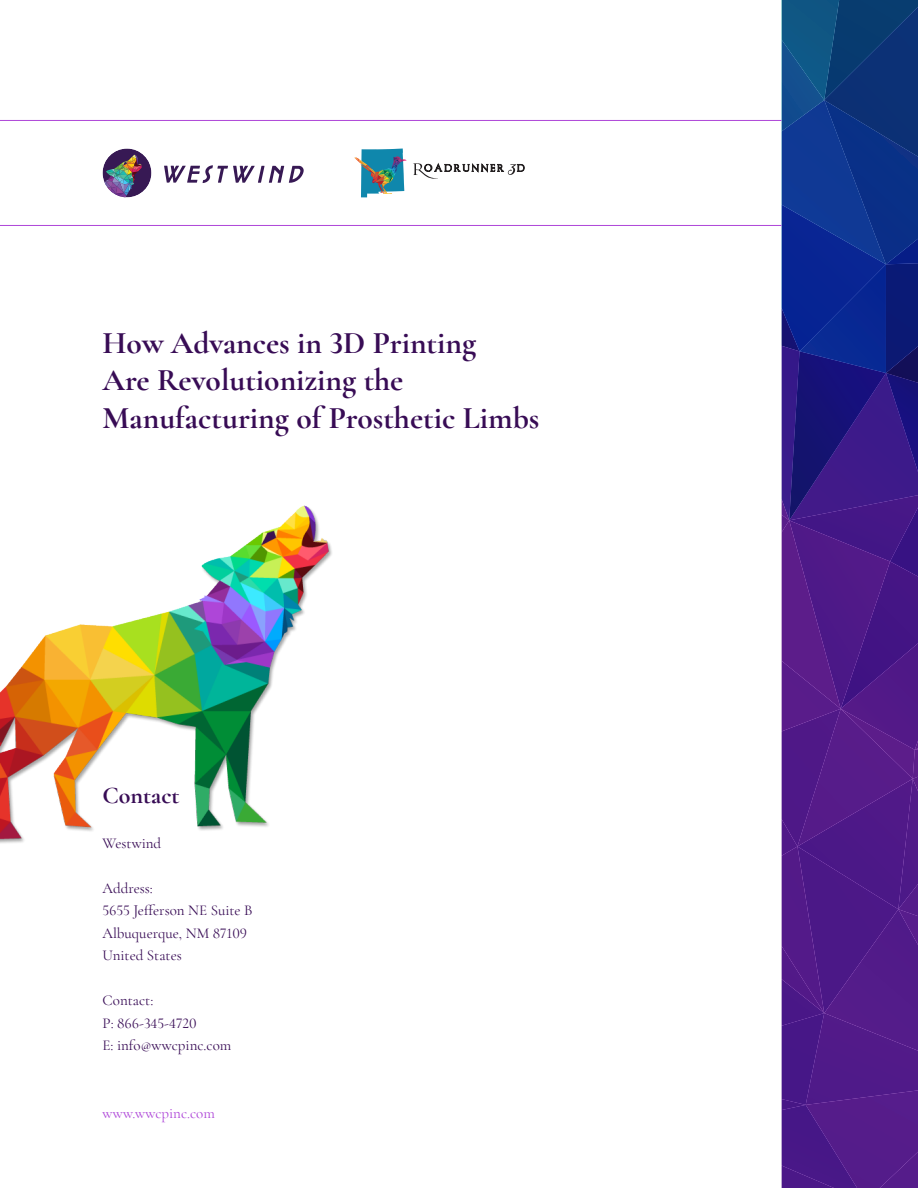
<style>
.page{position:relative;width:918px;height:1188px;background:#fff}
.page>*{position:absolute;margin:0;border:0;box-sizing:border-box;transform-origin:0 0}
.Headline_21_25_Left{font:700 31.5px/37.5px "Cormorant Garamond";color:#380c55}
.Headline_16_20_Left{font:700 24px "Cormorant Garamond";color:#380c55}
.Copy_Text_10_14_Full{font:15px "Cormorant Garamond";color:#380c55}
.Copy_Text_10_14_Full-2{font:15px "Cormorant Garamond";color:#ae46d8}
</style>
<div class="page">
<hr style="left:0;top:225px;width:781px;height:1px;background:#ae46d8">
<hr style="left:0;top:120px;width:781px;height:1px;background:#ae46d8">
<svg style="left:782px;top:0;width:136px;height:1188px;background:#362187"></svg>
<svg style="left:164px;top:165px;width:140px;height:18px"></svg>
<img style="left:103px;top:149px;width:48px;height:48px">
<svg style="left:413px;top:163px;width:111px;height:16px"></svg>
<svg style="left:354px;top:149px;width:53px;height:48px"></svg>
<img style="left:0;top:505px;width:332px;height:338px">
<p class="Headline_21_25_Left" style="left:103px;top:324px;width:439px">How Advances in 3D Printing<br>Are Revolutionizing the<br>Manufacturing of Prosthetic Limbs</p>
<p class="Headline_16_20_Left" style="left:103px;top:780px;width:79px">Contact</p>
<p class="Copy_Text_10_14_Full" style="left:103px;top:834px;width:60px">Westwind</p>
<p class="Copy_Text_10_14_Full" style="left:103px;top:879px;width:52px">Address:</p>
<p class="Copy_Text_10_14_Full" style="left:103px;top:901px;width:152px">5655 Jefferson NE Suite B</p>
<p class="Copy_Text_10_14_Full" style="left:103px;top:924px;width:146px">Albuquerque, NM 87109</p>
<p class="Copy_Text_10_14_Full" style="left:103px;top:946px;width:81px">United States</p>
<p class="Copy_Text_10_14_Full" style="left:103px;top:991px;width:52px">Contact:</p>
<p class="Copy_Text_10_14_Full" style="left:103px;top:1014px;width:96px">P: 866-345-4720</p>
<p class="Copy_Text_10_14_Full" style="left:103px;top:1036px;width:130px">E: info@wwcpinc.com</p>
<p class="Copy_Text_10_14_Full-2" style="left:103px;top:1104px;width:114px">www.wwcpinc.com</p>
</div>
